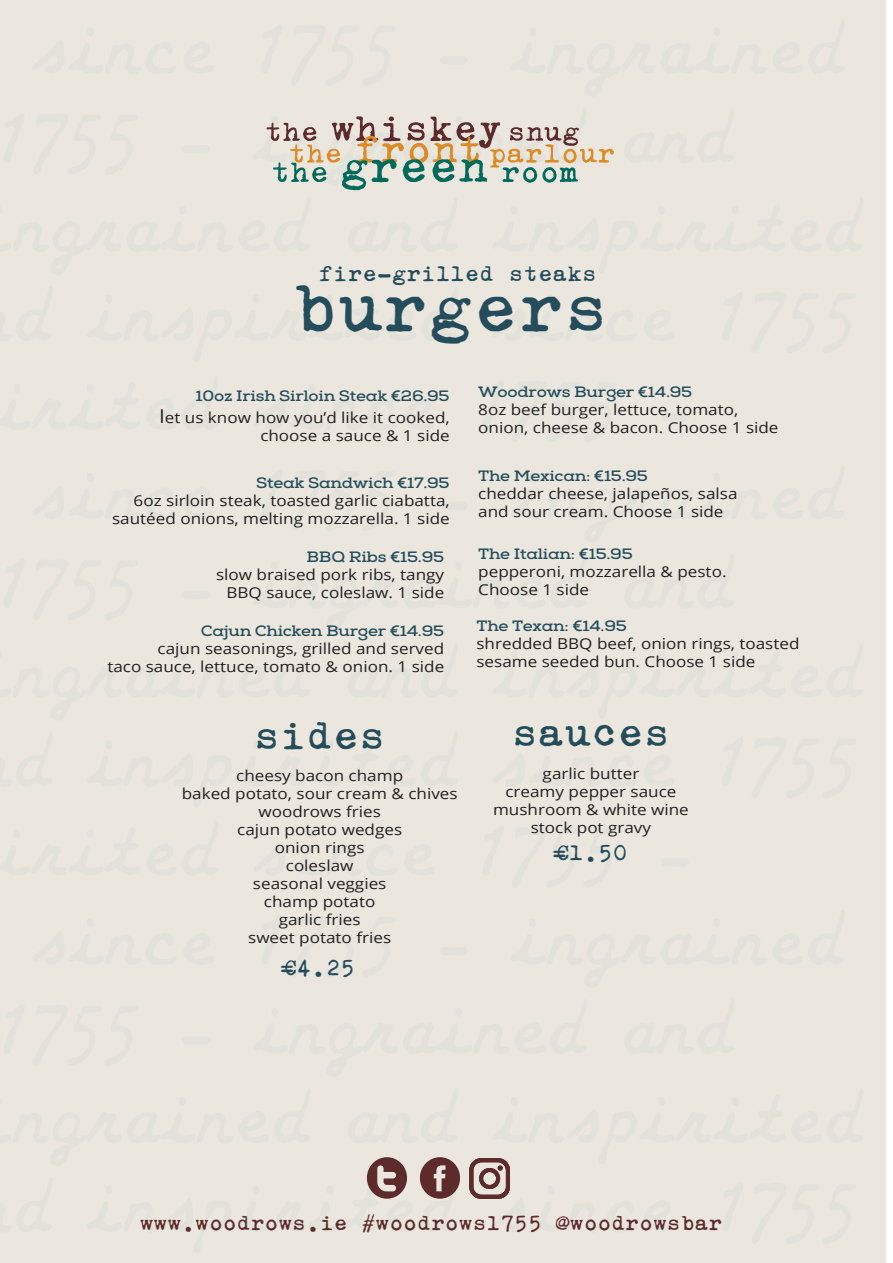
<style>
.page{position:relative;width:893px;height:1263px;background:#fff}
.page>*{position:absolute;margin:0;border:0;box-sizing:border-box;transform-origin:0 0}
.t1{font:46.35px "zai Olivetti Underwood Studio 21 Typewriter";color:#244c5a}
.t2{font:27px "zai Olivetti Underwood Studio 21 Typewriter";color:#244c5a}
.t3{font:15px/18px "Open Sans";color:#231f20;text-align:right;scale:1.14 1}
.t4{font:700 15px "Nexa Slab";letter-spacing:-.015em;color:#244c5a;scale:1.14 1}
.t5{font:15px "zai Olivetti Underwood Studio 21 Typewriter";color:#244c5a}
.t6{font:14.25px "zai Olivetti Underwood Studio 21 Typewriter";color:#5e2b2c}
.s1{font-size:18px}
</style>
<div class="page">
<div style="left:0;top:0;width:886px;height:1263px;background:#ebe7df"></div>
<svg style="left:366px;top:1157px;width:94px;height:42px"></svg>
<svg style="left:469px;top:1158px;width:41px;height:41px"></svg>
<svg style="left:266px;top:116px;width:348px;height:74px"></svg>
<p class="t5" style="left:318px;top:267px;width:280px">fire-grilled steaks</p>
<h1 class="t1" style="left:292px;top:288px;width:319px">burgers</h1>
<p class="t4" style="left:196px;top:387px;width:224px">10oz Irish Sirloin Steak €26.95</p>
<p class="t3" style="left:160px;top:408px;width:256px"><span class="s1">l</span>et us know how you’d like it cooked, choose a sauce &amp; 1 side</p>
<p class="t4" style="left:256px;top:474px;width:171px">Steak Sandwich €17.95</p>
<p class="t3" style="left:112px;top:492px;width:298px">6oz sirloin steak, toasted garlic ciabatta, sautéed onions, melting mozzarella. 1 side</p>
<p class="t4" style="left:307px;top:548px;width:122px">BBQ Ribs €15.95</p>
<p class="t3" style="left:216px;top:565px;width:202px">slow braised pork ribs, tangy<br>BBQ sauce, coleslaw. 1 side</p>
<p class="t4" style="left:201px;top:621px;width:215px">Cajun Chicken Burger €14.95</p>
<p class="t3" style="left:107px;top:639px;width:297px">cajun seasonings, grilled and served<br>taco sauce, lettuce, tomato &amp; onion. 1 side</p>
<h2 class="t2" style="left:254px;top:724px;width:133px">sides</h2>
<p class="t3" style="left:182px;top:766px;width:243px;text-align:center">cheesy bacon champ<br>baked potato, sour cream &amp; chives woodrows fries<br>cajun potato wedges<br>onion rings<br>coleslaw<br>seasonal veggies<br>champ potato<br>garlic fries<br>sweet potato fries</p>
<p class="t5" style="left:282px;top:961px;width:75px">€4.25</p>
<p class="t4" style="left:478px;top:383px;width:189px">Woodrows Burger €14.95</p>
<p class="t3" style="left:478px;top:400px;width:265px;text-align:left">8oz beef burger, lettuce, tomato, onion, cheese &amp; bacon. Choose 1 side</p>
<p class="t4" style="left:478px;top:467px;width:150px">The Mexican: €15.95</p>
<p class="t3" style="left:478px;top:485px;width:229px;text-align:left">cheddar cheese, jalapeños, salsa and sour cream. Choose 1 side</p>
<p class="t4" style="left:478px;top:545px;width:137px">The Italian: €15.95</p>
<p class="t3" style="left:478px;top:562px;width:219px;text-align:left">pepperoni, mozzarella &amp; pesto.<br>Choose 1 side</p>
<p class="t4" style="left:476px;top:617px;width:133px">The Texan: €14.95</p>
<p class="t3" style="left:476px;top:635px;width:285px;text-align:left">shredded BBQ beef, onion rings, toasted sesame seeded bun. Choose 1 side</p>
<h2 class="t2" style="left:512px;top:721px;width:160px">sauces</h2>
<p class="t3" style="left:493px;top:764px;width:173px;text-align:center">garlic butter<br>creamy pepper sauce mushroom &amp; white wine stock pot gravy</p>
<p class="t5" style="left:554px;top:846px;width:75px">€1.50</p>
<p class="t6" style="left:140px;top:1216px;width:584px">www.woodrows.ie #woodrows1755 @woodrowsbar</p>
</div>
